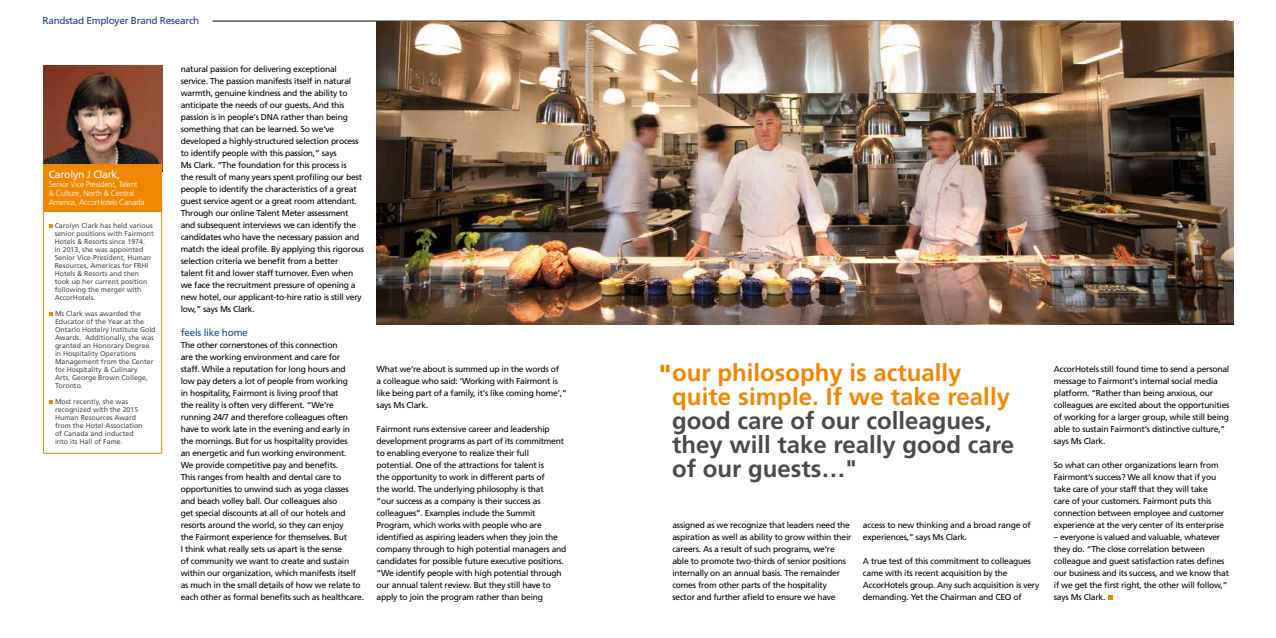
<style>
.page{position:relative;width:1276px;height:638px;background:#fff}
.page>*{position:absolute;margin:0;border:0;box-sizing:border-box;transform-origin:0 0}
.t1{font:700 24px/24px "Frutiger LT Std";color:#4c494e}
.t2{font:700 24px/24px "Frutiger LT Std";color:#f18700}
.t3{font:10.5px "Frutiger LT Std";letter-spacing:-.025em;color:#fff}
.t4{font:10px "Frutiger LT Std";letter-spacing:-.025em;color:#233e89}
.t5{font:10px "Frutiger LT Std";letter-spacing:-.025em;color:#1b4897}
.t6{font:8.5px/12px "Frutiger LT Std";letter-spacing:-.025em;color:#000}
.t7{font:300 8px/9px "Frutiger LT Std";letter-spacing:-.03em;color:#fff}
.t8{font:7px/8px "Frutiger LT Std";color:#4c494e}
</style>
<div class="page">
<hr style="left:213px;top:21px;width:1015px;height:1px;background:#000">
<img style="left:377px;top:21px;width:856px;height:303px">
<svg style="left:660px;top:365px;width:9px;height:7px"></svg>
<img style="left:43px;top:66px;width:119px;height:98px">
<div style="left:43px;top:198px;width:119px;height:256px;background:#fff;border:1px solid #f18700"></div>
<svg style="left:49px;top:224px;width:4px;height:3px"></svg>
<svg style="left:49px;top:312px;width:4px;height:3px"></svg>
<svg style="left:49px;top:400px;width:4px;height:3px"></svg>
<div style="left:43px;top:164px;width:119px;height:48px;background:#f18700"></div>
<svg style="left:1108px;top:595px;width:4px;height:5px"></svg>
<p class="t4" style="left:43px;top:14px;width:158px">Randstad Employer Brand Research</p>
<p class="t3" style="left:49px;top:168px;width:73px">Carolyn J Clark,</p>
<p class="t7" style="left:49px;top:180px;width:97px">Senior Vice President, Talent &amp; Culture, North &amp; Central<br>America, AccorHotels Canada</p>
<p class="t8" style="left:55px;top:221px;width:101px">Carolyn Clark has held various senior positions with Fairmont<br>Hotels &amp; Resorts since 1974.<br>In 2013, she was appointed<br>Senior Vice-President, Human<br>Resources, Americas for FRHI<br>Hotels &amp; Resorts and then took up her current position following the merger with<br>AccorHotels.</p>
<p class="t8" style="left:55px;top:309px;width:102px">Ms Clark was awarded the<br>Educator of the Year at the<br>Ontario Hostelry Institute Gold<br>Awards. Additionally, she was granted an Honorary Degree in Hospitality Operations<br>Management from the Center for Hospitality &amp; Culinary<br>Arts, George Brown College,<br>Toronto.</p>
<p class="t8" style="left:55px;top:397px;width:89px">Most recently, she was recognized with the 2015<br>Human Resources Award from the Hotel Association of Canada and inducted into its Hall of Fame.</p>
<p class="t6" style="left:181px;top:63px;width:185px">natural passion for delivering exceptional service. The passion manifests itself in natural warmth, genuine kindness and the ability to anticipate the needs of our guests. And this passion is in people‘s DNA rather than being something that can be learned. So we‘ve developed a highly-structured selection process to identify people with this passion,” says<br>Ms Clark. “The foundation for this process is<br>the result of many years spent profiling our best people to identify the characteristics of a great guest service agent or a great room attendant.<br>Through our online Talent Meter assessment and subsequent interviews we can identify the candidates who have the necessary passion and match the ideal profile. By applying this rigorous selection criteria we benefit from a better<br>talent fit and lower staff turnover. Even when we face the recruitment pressure of opening a new hotel, our applicant-to-hire ratio is still very low,” says Ms Clark.</p>
<p class="t5" style="left:181px;top:327px;width:69px">feels like home</p>
<p class="t6" style="left:181px;top:339px;width:185px">The other cornerstones of this connection<br>are the working environment and care for<br>staff. While a reputation for long hours and<br>low pay deters a lot of people from working<br>in hospitality, Fairmont is living proof that<br>the reality is often very different. “We‘re running 24/7 and therefore colleagues often have to work late in the evening and early in the mornings. But for us hospitality provides<br>an energetic and fun working environment.<br>We provide competitive pay and benefits.<br>This ranges from health and dental care to opportunities to unwind such as yoga classes and beach volley ball. Our colleagues also<br>get special discounts at all of our hotels and resorts around the world, so they can enjoy<br>the Fairmont experience for themselves. But<br>I think what really sets us apart is the sense<br>of community we want to create and sustain within our organization, which manifests itself as much in the small details of how we relate to each other as formal benefits such as healthcare.</p>
<p class="t6" style="left:377px;top:363px;width:192px">What we‘re about is summed up in the words of<br>a colleague who said: ‘Working with Fairmont is like being part of a family, it‘s like coming home’,” says Ms Clark.</p>
<p class="t6" style="left:377px;top:423px;width:191px">Fairmont runs extensive career and leadership development programs as part of its commitment to enabling everyone to realize their full potential. One of the attractions for talent is<br>the opportunity to work in different parts of<br>the world. The underlying philosophy is that<br>“our success as a company is their success as colleagues”. Examples include the Summit Program, which works with people who are identified as aspiring leaders when they join the company through to high potential managers and candidates for possible future executive positions. “We identify people with high potential through our annual talent review. But they still have to apply to join the program rather than being</p>
<h1 class="t2" style="left:672px;top:360px;width:339px">our philosophy is actually quite simple. If we take really</h1>
<h1 class="t1" style="left:672px;top:408px;width:343px">good care of our colleagues, they will take really good care of our guests…"</h1>
<p class="t6" style="left:672px;top:519px;width:181px">assigned as we recognize that leaders need the aspiration as well as ability to grow within their careers. As a result of such programs, we‘re able to promote two-thirds of senior positions internally on an annual basis. The remainder comes from other parts of the hospitality sector and further afield to ensure we have</p>
<p class="t6" style="left:863px;top:519px;width:169px">access to new thinking and a broad range of experiences,” says Ms Clark.</p>
<p class="t6" style="left:863px;top:555px;width:178px">A true test of this commitment to colleagues came with its recent acquisition by the AccorHotels group. Any such acquisition is very demanding. Yet the Chairman and CEO of</p>
<p class="t6" style="left:1054px;top:363px;width:177px">AccorHotels still found time to send a personal message to Fairmont‘s internal social media platform. “Rather than being anxious, our colleagues are excited about the opportunities of working for a larger group, while still being able to sustain Fairmont‘s distinctive culture,” says Ms Clark.</p>
<p class="t6" style="left:1054px;top:459px;width:172px">So what can other organizations learn from Fairmont‘s success? We all know that if you take care of your staff that they will take care of your customers. Fairmont puts this connection between employee and customer experience at the very center of its enterprise</p>
<p class="t6" style="left:1054px;top:531px;width:177px">– everyone is valued and valuable, whatever they do. “The close correlation between colleague and guest satisfaction rates defines our business and its success, and we know that if we get the first right, the other will follow,” says Ms Clark.</p>
</div>
